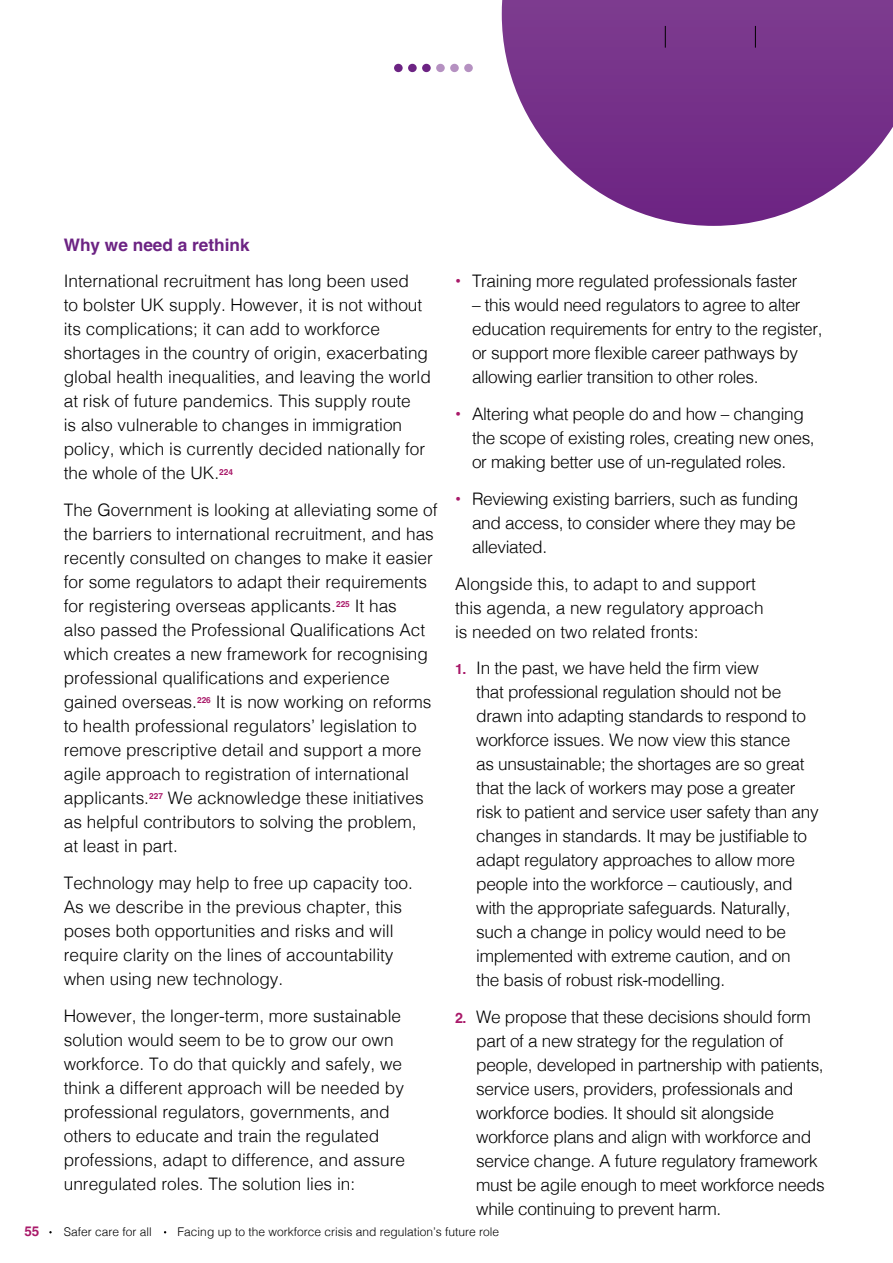
<style>
.page{position:relative;width:893px;height:1263px;background:#fff}
.page>*{position:absolute;margin:0;border:0;box-sizing:border-box;transform-origin:0 0}
.Body{font:300 17.25px/24px "Helvetica";color:#000}
.Body-2{font:300 17.25px/24px "Helvetica";letter-spacing:-.02em;color:#000}
.Contents_sub_sub_sam{font:700 17.25px "Helvetica";color:#6c2383}
.t1{font:700 13.5px "Helvetica";color:#a91969}
.t2{font:300 12px "Helvetica";color:#000}
.s1{font-weight:700;color:#a91969}
.s2{font-weight:700;font-size:14.25px;color:#a91969}
</style>
<div class="page">
<svg style="left:502px;top:0;width:391px;height:226px"></svg>
<div style="left:394px;top:64px;width:9px;height:8px;background:#6c2383;border-radius:50%"></div>
<div style="left:422px;top:64px;width:9px;height:8px;background:#6c2383;border-radius:50%"></div>
<svg style="left:450px;top:64px;width:9px;height:8px"></svg>
<div style="left:408px;top:64px;width:9px;height:8px;background:#6c2383;border-radius:50%"></div>
<svg style="left:436px;top:64px;width:9px;height:8px"></svg>
<svg style="left:464px;top:64px;width:9px;height:8px"></svg>
<svg style="left:755px;top:26px;width:1px;height:22px"></svg>
<svg style="left:665px;top:26px;width:1px;height:22px"></svg>
<p class="Contents_sub_sub_sam" style="left:64px;top:234px;width:187px">Why we need a rethink</p>
<p class="Body" style="left:64px;top:268px;width:369px">International recruitment has long been used<br>to bolster UK supply. However, it is not without its complications; it can add to workforce shortages in the country of origin, exacerbating global health inequalities, and leaving the world at risk of future pandemics. This supply route<br>is also vulnerable to changes in immigration policy, which is currently decided nationally for the whole of the UK.<sup>224</sup></p>
<p class="Body" style="left:64px;top:497px;width:375px">The Government is looking at alleviating some of the barriers to international recruitment, and has recently consulted on changes to make it easier for some regulators to adapt their requirements for registering overseas applicants.<sup>225</sup> It has<br>also passed the Professional Qualifications Act which creates a new framework for recognising professional qualifications and experience gained overseas.<sup>226</sup> It is now working on reforms to health professional regulators’ legislation to remove prescriptive detail and support a more agile approach to registration of international applicants.<sup>227</sup> We acknowledge these initiatives as helpful contributors to solving the problem,<br>at least in part.</p>
<p class="Body" style="left:64px;top:869px;width:351px">Technology may help to free up capacity too.<br>As we describe in the previous chapter, this poses both opportunities and risks and will require clarity on the lines of accountability when using new technology.</p>
<p class="Body" style="left:64px;top:1002px;width:343px">However, the longer-term, more sustainable solution would seem to be to grow our own workforce. To do that quickly and safely, we think a different approach will be needed by professional regulators, governments, and others to educate and train the regulated professions, adapt to difference, and assure unregulated roles. The solution lies in:</p>
<p class="Body-2" style="left:455px;top:268px;width:344px"><span class="s1">•</span> Training more regulated professionals faster</p>
<p class="Body-2" style="left:472px;top:292px;width:352px">– this would need regulators to agree to alter education requirements for entry to the register, or support more flexible career pathways by allowing earlier transition to other roles.</p>
<p class="Body-2" style="left:472px;top:401px;width:344px;text-indent:-17px"><span class="s1">•</span> Altering what people do and how – changing the scope of existing roles, creating new ones, or making better use of un-regulated roles.</p>
<p class="Body-2" style="left:472px;top:485px;width:328px;text-indent:-17px"><span class="s1">•</span> Reviewing existing barriers, such as funding and access, to consider where they may be alleviated.</p>
<p class="Body" style="left:455px;top:570px;width:310px">Alongside this, to adapt to and support this agenda, a new regulatory approach is needed on two related fronts:</p>
<p class="Body-2" style="left:476px;top:655px;width:344px;text-indent:-21px"><span class="s2">1.</span> In the past, we have held the firm view<br>that professional regulation should not be drawn into adapting standards to respond to workforce issues. We now view this stance<br>as unsustainable; the shortages are so great that the lack of workers may pose a greater risk to patient and service user safety than any changes in standards. It may be justifiable to adapt regulatory approaches to allow more people into the workforce – cautiously, and with the appropriate safeguards. Naturally, such a change in policy would need to be implemented with extreme caution, and on<br>the basis of robust risk-modelling.</p>
<p class="Body-2" style="left:476px;top:1004px;width:350px;text-indent:-21px"><span class="s2">2.</span> We propose that these decisions should form part of a new strategy for the regulation of people, developed in partnership with patients, service users, providers, professionals and workforce bodies. It should sit alongside workforce plans and align with workforce and service change. A future regulatory framework must be agile enough to meet workforce needs while continuing to prevent harm.</p>
<p class="t1" style="left:24px;top:1223px;width:17px">55</p>
<p class="t2" style="left:64px;top:1222px;width:90px">Safer care for all</p>
<p class="t2" style="left:178px;top:1222px;width:323px">Facing up to the workforce crisis and regulation’s future role</p>
</div>
